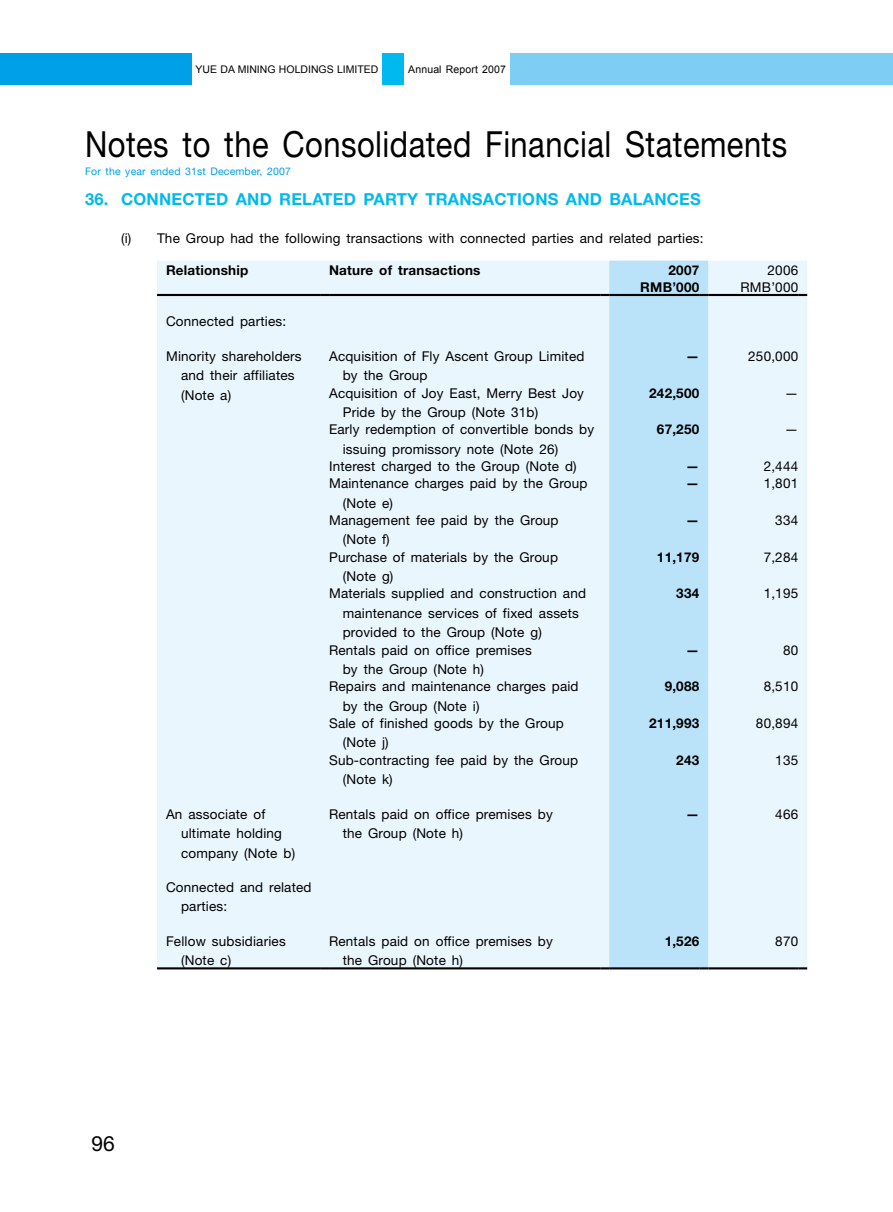
<style>
.page{position:relative;width:893px;height:1212px;background:#fff}
.page>*{position:absolute;margin:0;border:0;box-sizing:border-box;transform-origin:0 0}
.t1{font:36px "Helvetica Neue LT Std";letter-spacing:.015em;color:#000;scale:.86 1}
.t2{font:21px "Helvetica Neue LT Std";color:#000}
.t3{font:700 16.5px "Helvetica Neue LT Std";letter-spacing:.015em;color:#00b9ef}
.t4{font:13.5px/19.5px "Helvetica Neue LT Std";letter-spacing:.015em;color:#000}
.t5{font:700 13.5px "Helvetica Neue LT Std";letter-spacing:.015em;color:#000}
.t6{font:10.5px "Arial";color:#000}
.t7{font:10.5px "Helvetica Neue LT Std";letter-spacing:.015em;color:#00a0e9}
</style>
<div class="page">
<div style="left:0;top:53px;width:191px;height:32px;background:#00a0e9"></div>
<div style="left:510px;top:53px;width:383px;height:32px;background:#7dcdf4"></div>
<div style="left:383px;top:53px;width:21px;height:32px;background:#00b9ef"></div>
<div style="left:157px;top:261px;width:650px;height:706px;background:#eaf6fd"></div>
<div style="left:609px;top:261px;width:99px;height:706px;background:#bae3f9"></div>
<hr style="left:157px;top:294px;width:163px;height:2px;background:#000">
<svg style="left:320px;top:294px;width:9px;height:2px"></svg>
<hr style="left:329px;top:294px;width:271px;height:2px;background:#000">
<svg style="left:600px;top:294px;width:9px;height:2px"></svg>
<hr style="left:609px;top:294px;width:90px;height:2px;background:#000">
<svg style="left:699px;top:294px;width:9px;height:2px"></svg>
<hr style="left:708px;top:294px;width:90px;height:2px;background:#000">
<svg style="left:798px;top:294px;width:9px;height:2px"></svg>
<hr style="left:157px;top:967px;width:163px;height:2px;background:#000">
<svg style="left:320px;top:967px;width:9px;height:2px"></svg>
<hr style="left:329px;top:967px;width:271px;height:2px;background:#000">
<svg style="left:600px;top:967px;width:9px;height:2px"></svg>
<hr style="left:609px;top:967px;width:90px;height:2px;background:#000">
<svg style="left:699px;top:967px;width:9px;height:2px"></svg>
<hr style="left:708px;top:967px;width:90px;height:2px;background:#000">
<svg style="left:798px;top:967px;width:9px;height:2px"></svg>
<p class="t6" style="left:196px;top:62px;width:184px">YUE DA MINING HOLDINGS LIMITED</p>
<p class="t6" style="left:408px;top:62px;width:99px">Annual Report 2007</p>
<h1 class="t1" style="left:85px;top:123px;width:818px">Notes to the Consolidated Financial Statements</h1>
<p class="t7" style="left:85px;top:165px;width:207px">For the year ended 31st December, 2007</p>
<p class="t3" style="left:85px;top:189px;width:617px">36. CONNECTED AND RELATED PARTY TRANSACTIONS AND BALANCES</p>
<p class="t4" style="left:121px;top:228px;width:584px">(i) The Group had the following transactions with connected parties and related parties:</p>
<p class="t5" style="left:166px;top:262px;width:84px">Relationship</p>
<p class="t5" style="left:329px;top:262px;width:153px">Nature of transactions</p>
<p class="t5" style="left:669px;top:262px;width:32px">2007</p>
<p class="t4" style="left:768px;top:260px;width:32px">2006</p>
<p class="t5" style="left:640px;top:279px;width:60px">RMB’000</p>
<p class="t4" style="left:740px;top:277px;width:59px">RMB’000</p>
<p class="t4" style="left:166px;top:312px;width:122px">Connected parties:</p>
<p class="t4" style="left:181px;top:346px;width:122px;text-indent:-15px">Minority shareholders and their affiliates (Note a)</p>
<p class="t4" style="left:343px;top:346px;width:243px;text-indent:-14px">Acquisition of Fly Ascent Group Limited by the Group</p>
<p class="t5" style="left:686px;top:348px;width:15px">—</p>
<p class="t4" style="left:748px;top:346px;width:51px">250,000</p>
<p class="t4" style="left:343px;top:383px;width:243px;text-indent:-14px">Acquisition of Joy East, Merry Best Joy<br>Pride by the Group (Note 31b)</p>
<p class="t5" style="left:649px;top:384px;width:51px">242,500</p>
<p class="t4" style="left:785px;top:383px;width:15px">—</p>
<p class="t4" style="left:343px;top:419px;width:253px;text-indent:-14px">Early redemption of convertible bonds by issuing promissory note (Note 26)</p>
<p class="t5" style="left:657px;top:421px;width:44px">67,250</p>
<p class="t4" style="left:785px;top:419px;width:15px">—</p>
<p class="t4" style="left:329px;top:456px;width:249px">Interest charged to the Group (Note d)</p>
<p class="t5" style="left:686px;top:458px;width:15px">—</p>
<p class="t4" style="left:764px;top:456px;width:36px">2,444</p>
<p class="t4" style="left:343px;top:473px;width:246px;text-indent:-14px">Maintenance charges paid by the Group (Note e)</p>
<p class="t5" style="left:686px;top:475px;width:15px">—</p>
<p class="t4" style="left:764px;top:473px;width:36px">1,801</p>
<p class="t4" style="left:343px;top:510px;width:217px;text-indent:-14px">Management fee paid by the Group (Note f)</p>
<p class="t5" style="left:686px;top:512px;width:15px">—</p>
<p class="t4" style="left:775px;top:510px;width:24px">334</p>
<p class="t4" style="left:343px;top:547px;width:217px;text-indent:-14px">Purchase of materials by the Group (Note g)</p>
<p class="t5" style="left:657px;top:548px;width:44px">11,179</p>
<p class="t4" style="left:764px;top:547px;width:36px">7,284</p>
<p class="t4" style="left:343px;top:583px;width:245px;text-indent:-14px">Materials supplied and construction and maintenance services of fixed assets provided to the Group (Note g)</p>
<p class="t5" style="left:676px;top:585px;width:24px">334</p>
<p class="t4" style="left:764px;top:583px;width:36px">1,195</p>
<p class="t4" style="left:343px;top:640px;width:191px;text-indent:-14px">Rentals paid on office premises by the Group (Note h)</p>
<p class="t5" style="left:686px;top:641px;width:15px">—</p>
<p class="t4" style="left:783px;top:640px;width:17px">80</p>
<p class="t4" style="left:343px;top:676px;width:237px;text-indent:-14px">Repairs and maintenance charges paid by the Group (Note i)</p>
<p class="t5" style="left:665px;top:678px;width:36px">9,088</p>
<p class="t4" style="left:764px;top:676px;width:36px">8,510</p>
<p class="t4" style="left:343px;top:713px;width:223px;text-indent:-14px">Sale of finished goods by the Group (Note j)</p>
<p class="t5" style="left:649px;top:715px;width:51px">211,993</p>
<p class="t4" style="left:756px;top:713px;width:44px">80,894</p>
<p class="t4" style="left:343px;top:750px;width:237px;text-indent:-14px">Sub-contracting fee paid by the Group (Note k)</p>
<p class="t5" style="left:676px;top:751px;width:24px">243</p>
<p class="t4" style="left:775px;top:750px;width:24px">135</p>
<p class="t4" style="left:181px;top:804px;width:116px;text-indent:-15px">An associate of ultimate holding company (Note b)</p>
<p class="t4" style="left:343px;top:804px;width:211px;text-indent:-14px">Rentals paid on office premises by the Group (Note h)</p>
<p class="t5" style="left:686px;top:805px;width:15px">—</p>
<p class="t4" style="left:775px;top:804px;width:24px">466</p>
<p class="t4" style="left:181px;top:877px;width:132px;text-indent:-15px">Connected and related parties:</p>
<p class="t4" style="left:181px;top:931px;width:106px;text-indent:-15px">Fellow subsidiaries (Note c)</p>
<p class="t4" style="left:343px;top:931px;width:211px;text-indent:-14px">Rentals paid on office premises by the Group (Note h)</p>
<p class="t5" style="left:665px;top:933px;width:36px">1,526</p>
<p class="t4" style="left:775px;top:931px;width:24px">870</p>
<h2 class="t2" style="left:91px;top:1131px;width:25px">96</h2>
</div>
